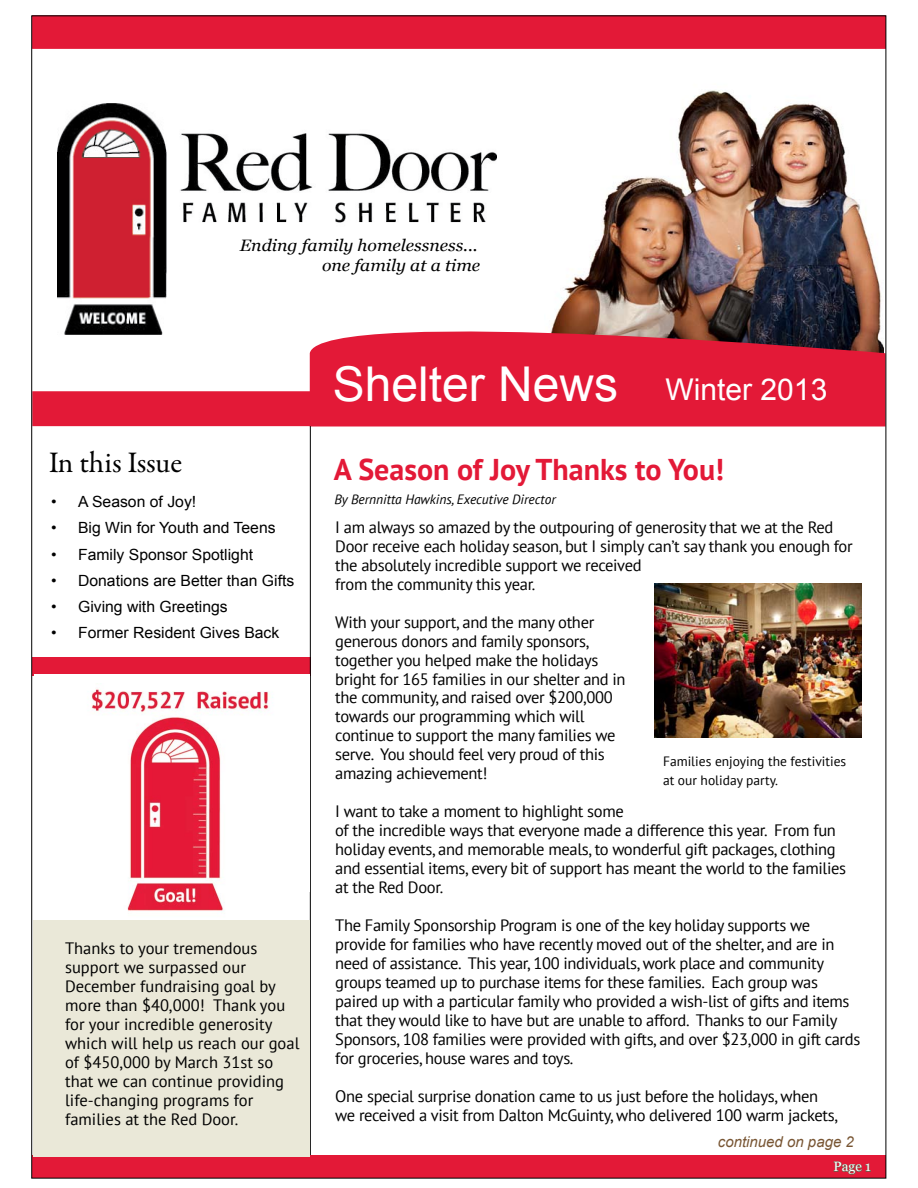
<style>
.page{position:relative;width:918px;height:1188px;background:#fff}
.page>*{position:absolute;margin:0;border:0;box-sizing:border-box;transform-origin:0 0}
.t1{font:48px "Arial";color:#fff}
.t2{font:700 30px "PT Sans";color:#e31937}
.t3{font:30px "Garamond Premr Pro";letter-spacing:-.005em;color:#000}
.t4{font:16.5px/18.9px "PT Sans";letter-spacing:-.02em;color:#000}
.t5{font:16.5px/18.9px "PT Sans";color:#000}
.t6{font:italic 16.5px/19.8px "Georgia";color:#000;text-align:right;scale:1.07 1}
.t7{font:15.45px "Arial";color:#000}
.t8{font:italic 15px "Arial";color:#785533}
.t9{font:13.5px/19px "PT Sans";color:#000}
.t10{font:italic 13.5px "PT Sans";color:#000}
.t11{font:13.5px "Georgia";color:#fff}
.s1{font-size:30px}
</style>
<div class="page">
<img style="left:561px;top:90px;width:321px;height:214px">
<svg style="left:310px;top:304px;width:574px;height:123px;fill:#e31937"></svg>
<img style="left:180px;top:133px;width:317px;height:90px">
<img style="left:58px;top:103px;width:108px;height:232px">
<div style="left:32px;top:657px;width:278px;height:19px;background:#e31937"></div>
<hr style="left:310px;top:424px;width:1px;height:732px;background:#000">
<div style="left:32px;top:15px;width:854px;height:34px;background:#e31937;border:2px solid #e31937"></div>
<div style="left:33px;top:391px;width:278px;height:35px;background:#e31937"></div>
<div style="left:32px;top:1156px;width:854px;height:22px;background:#e31937"></div>
<svg style="left:833px;top:1161px;width:38px;height:14px"></svg>
<div style="left:33px;top:920px;width:277px;height:236px;background:#eae8d8"></div>
<div style="left:34px;top:674px;width:276px;height:218px;background:#fff"></div>
<img style="left:91px;top:689px;width:182px;height:222px">
<img style="left:655px;top:583px;width:206px;height:155px">
<p class="t6" style="left:240px;top:235px;width:226px">Ending family homelessness... one family at a time</p>
<h2 class="t3" style="left:49px;top:445px;width:135px">In this Issue</h2>
<p class="t7" style="left:51px;top:491px;width:147px">• A Season of Joy!</p>
<p class="t7" style="left:51px;top:518px;width:226px">• Big Win for Youth and Teens</p>
<p class="t7" style="left:51px;top:544px;width:204px">• Family Sponsor Spotlight</p>
<p class="t7" style="left:51px;top:570px;width:245px">• Donations are Better than Gifts</p>
<p class="t7" style="left:51px;top:597px;width:178px">• Giving with Greetings</p>
<p class="t7" style="left:51px;top:623px;width:230px">• Former Resident Gives Back</p>
<p class="t5" style="left:65px;top:938px;width:236px">Thanks to your tremendous support we surpassed our<br>December fundraising goal by more than $40,000! Thank you for your incredible generosity which will help us reach our goal of $450,000 by March 31st so that we can continue providing life-changing programs for families at the Red Door.</p>
<h1 class="t1" style="left:333px;top:352px;width:496px">Shelter News <span class="s1">Winter 2013</span></h1>
<h2 class="t2" style="left:334px;top:450px;width:392px">A Season of Joy Thanks to You!</h2>
<p class="t10" style="left:334px;top:491px;width:223px">By Bernnitta Hawkins, Executive Director</p>
<p class="t4" style="left:335px;top:517px;width:519px">I am always so amazed by the outpouring of generosity that we at the Red Door receive each holiday season, but I simply can’t say thank you enough for the absolutely incredible support we received<br>from the community this year.</p>
<p class="t4" style="left:335px;top:612px;width:292px">With your support, and the many other generous donors and family sponsors, together you helped make the holidays bright for 165 families in our shelter and in the community, and raised over $200,000 towards our programming which will continue to support the many families we serve. You should feel very proud of this amazing achievement!</p>
<p class="t4" style="left:335px;top:802px;width:512px">I want to take a moment to highlight some<br>of the incredible ways that everyone made a difference this year. From fun holiday events, and memorable meals, to wonderful gift packages, clothing and essential items, every bit of support has meant the world to the families at the Red Door.</p>
<p class="t4" style="left:335px;top:916px;width:527px">The Family Sponsorship Program is one of the key holiday supports we provide for families who have recently moved out of the shelter, and are in need of assistance. This year, 100 individuals, work place and community groups teamed up to purchase items for these families. Each group was paired up with a particular family who provided a wish-list of gifts and items that they would like to have but are unable to afford. Thanks to our Family Sponsors, 108 families were provided with gifts, and over $23,000 in gift cards for groceries, house wares and toys.</p>
<p class="t4" style="left:335px;top:1086px;width:504px">One special surprise donation came to us just before the holidays, when we received a visit from Dalton McGuinty, who delivered 100 warm jackets,</p>
<p class="t8" style="left:718px;top:1132px;width:137px">continued on page 2</p>
<p class="t9" style="left:663px;top:752px;width:185px">Families enjoying the festivities at our holiday party.</p>
<p class="t11" style="left:833px;top:1159px;width:39px">Page 1</p>
</div>
